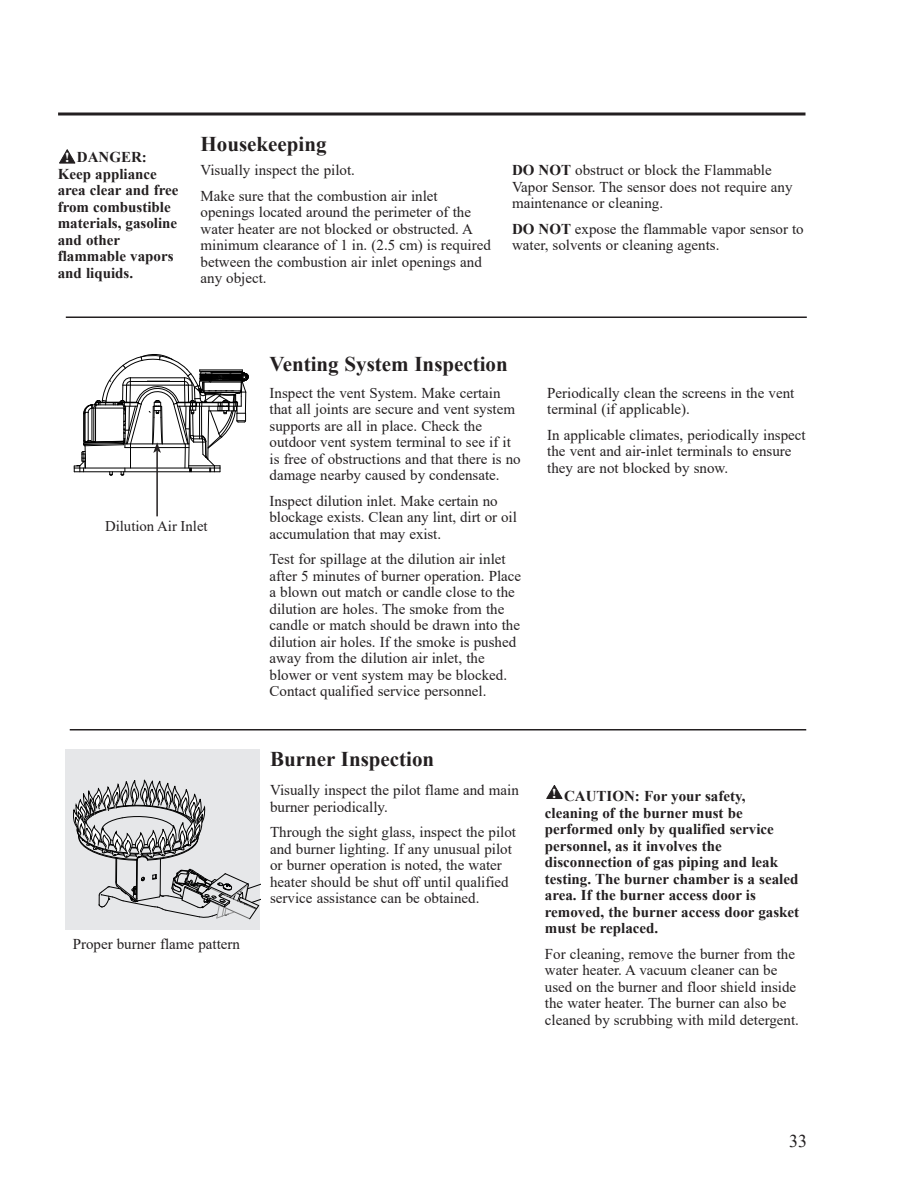
<style>
.page{position:relative;width:918px;height:1188px;background:#fff}
.page>*{position:absolute;margin:0;border:0;box-sizing:border-box;transform-origin:0 0}
.subhead{font:700 21px "Times New Roman";color:#231f20}
.t1{font:18px "Times New Roman";color:#231f20}
.body_copy{font:15px/16.5px "Times New Roman";color:#231f20}
.note_caution{font:700 15px/16.5px "Times New Roman";color:#231f20}
.t2{font:14.85px "Times New Roman";color:#231f20}
.t3{font:700 13.5px "Georgia";color:#fff}
.t4{font:700 13.2px "Georgia";color:#fff}
.s1{font-weight:700}
</style>
<div class="page">
<svg style="left:58px;top:112px;width:748px;height:4px;background:#595657"></svg>
<svg style="left:59px;top:149px;width:16px;height:15px"></svg>
<hr style="left:66px;top:317px;width:741px;height:1px;background:#231f20">
<hr style="left:70px;top:729px;width:736px;height:1px;background:#231f20">
<svg style="left:546px;top:785px;width:16px;height:14px"></svg>
<div style="left:65px;top:749px;width:195px;height:181px;background:#e6e7e9"></div>
<svg style="left:73px;top:780px;width:187px;height:139px"></svg>
<hr style="left:156px;top:451px;width:2px;height:65px;background:#231f20">
<svg style="left:74px;top:354px;width:175px;height:122px"></svg>
<p class="note_caution" style="left:58px;top:148px;width:122px;text-indent:19px">DANGER:<br>Keep appliance area clear and free from combustible materials, gasoline and other flammable vapors and liquids.</p>
<p class="t3" style="left:65px;top:150px;width:6px">!</p>
<p class="subhead" style="left:201px;top:128px;width:128px">Housekeeping</p>
<p class="body_copy" style="left:201px;top:162px;width:156px">Visually inspect the pilot.</p>
<p class="body_copy" style="left:201px;top:187px;width:292px">Make sure that the combustion air inlet openings located around the perimeter of the water heater are not blocked or obstructed. A minimum clearance of 1 in. (2.5 cm) is required between the combustion air inlet openings and any object.</p>
<p class="body_copy" style="left:512px;top:161px;width:282px"><span class="s1">DO NOT</span> obstruct or block the Flammable<br>Vapor Sensor. The sensor does not require any maintenance or cleaning.</p>
<p class="body_copy" style="left:512px;top:220px;width:293px"><span class="s1">DO NOT</span> expose the flammable vapor sensor to water, solvents or cleaning agents.</p>
<p class="t2" style="left:105px;top:516px;width:104px">Dilution Air Inlet</p>
<p class="body_copy" style="left:73px;top:936px;width:169px">Proper burner flame pattern</p>
<p class="subhead" style="left:270px;top:349px;width:240px">Venting System Inspection</p>
<p class="body_copy" style="left:270px;top:384px;width:253px">Inspect the vent System. Make certain that all joints are secure and vent system supports are all in place. Check the outdoor vent system terminal to see if it is free of obstructions and that there is no damage nearby caused by condensate.</p>
<p class="body_copy" style="left:270px;top:492px;width:249px">Inspect dilution inlet. Make certain no blockage exists. Clean any lint, dirt or oil accumulation that may exist.</p>
<p class="body_copy" style="left:270px;top:551px;width:253px">Test for spillage at the dilution air inlet after 5 minutes of burner operation. Place a blown out match or candle close to the dilution are holes. The smoke from the candle or match should be drawn into the dilution air holes. If the smoke is pushed away from the dilution air inlet, the blower or vent system may be blocked.<br>Contact qualified service personnel.</p>
<p class="subhead" style="left:270px;top:744px;width:166px">Burner Inspection</p>
<p class="body_copy" style="left:270px;top:782px;width:250px">Visually inspect the pilot flame and main burner periodically.</p>
<p class="body_copy" style="left:270px;top:824px;width:247px">Through the sight glass, inspect the pilot and burner lighting. If any unusual pilot or burner operation is noted, the water heater should be shut off until qualified service assistance can be obtained.</p>
<p class="body_copy" style="left:547px;top:384px;width:249px">Periodically clean the screens in the vent terminal (if applicable).</p>
<p class="body_copy" style="left:547px;top:426px;width:260px">In applicable climates, periodically inspect the vent and air-inlet terminals to ensure they are not blocked by snow.</p>
<p class="t4" style="left:552px;top:786px;width:6px">!</p>
<p class="note_caution" style="left:545px;top:787px;width:256px;text-indent:19px">CAUTION: For your safety, cleaning of the burner must be performed only by qualified service personnel, as it involves the disconnection of gas piping and leak testing. The burner chamber is a sealed area. If the burner access door is removed, the burner access door gasket must be replaced.</p>
<p class="body_copy" style="left:545px;top:945px;width:256px">For cleaning, remove the burner from the water heater. A vacuum cleaner can be used on the burner and floor shield inside the water heater. The burner can also be cleaned by scrubbing with mild detergent.</p>
<p class="t1" style="left:789px;top:1129px;width:19px">33</p>
</div>
